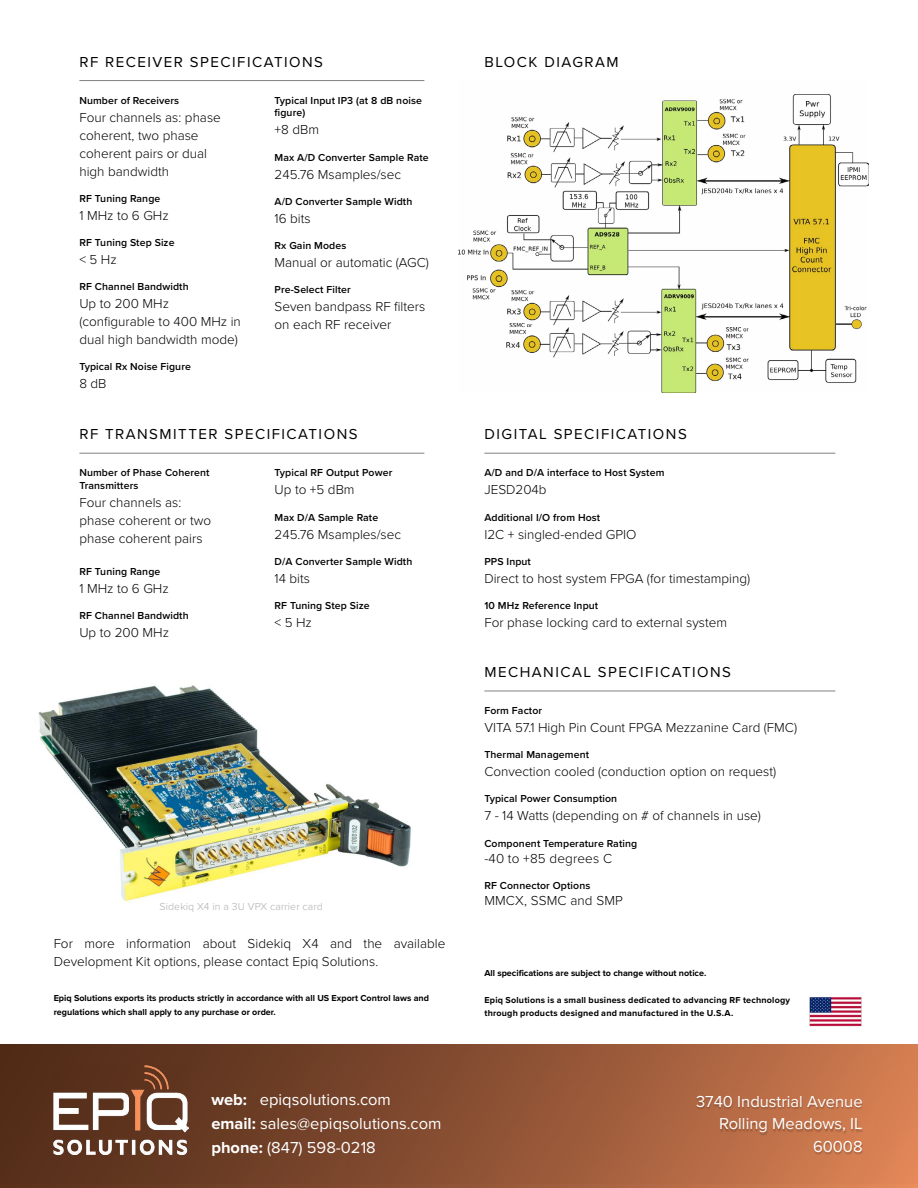
<style>
.page{position:relative;width:918px;height:1188px;background:#fff}
.page>*{position:absolute;margin:0;border:0;box-sizing:border-box;transform-origin:0 0}
.t1{font:16.5px/22.5px "Proxima Nova";color:#fff;text-align:right}
.t2{font:15px "Proxima Nova";letter-spacing:.1em;color:#000}
.t3{font:300 13.5px/18px "Proxima Nova";color:#000}
.t4{font:600 10.5px/12.6px "Proxima Nova";letter-spacing:.01em;color:#000}
.t5{font:300 10.5px "Proxima Nova";letter-spacing:.01em;color:#989899}
.t6{font:700 9px/13.5px "Proxima Nova";color:#000}
.t7{font:700 9px/13.5px "Proxima Nova";letter-spacing:.02em;color:#000}
.s1{font-weight:700}
</style>
<div class="page">
<div style="left:0;top:1045px;width:918px;height:143px;background:linear-gradient(to right,#482615,#d27d52)"></div>
<img style="left:54px;top:1065px;width:135px;height:89px">
<div style="left:695px;top:1096px;width:168px;height:58px;background:#000;opacity:.24"></div>
<hr style="left:79px;top:80px;width:345px;height:1px;background:#808285">
<hr style="left:79px;top:453px;width:345px;height:1px;background:#808285">
<hr style="left:484px;top:453px;width:351px;height:1px;background:#808285">
<hr style="left:484px;top:691px;width:351px;height:1px;background:#808285">
<img style="left:459px;top:94px;width:409px;height:299px">
<img style="left:38px;top:685px;width:373px;height:217px">
<img style="left:809px;top:997px;width:53px;height:30px">
<p class="t2" style="left:79px;top:51px;width:245px">RF RECEIVER SPECIFICATIONS</p>
<p class="t2" style="left:484px;top:51px;width:136px">BLOCK DIAGRAM</p>
<p class="t4" style="left:79px;top:94px;width:101px">Number of Receivers</p>
<p class="t3" style="left:79px;top:108px;width:143px">Four channels as: phase coherent, two phase coherent pairs or dual high bandwidth</p>
<p class="t4" style="left:79px;top:192px;width:83px">RF Tuning Range</p>
<p class="t3" style="left:79px;top:206px;width:91px">1 MHz to 6 GHz</p>
<p class="t4" style="left:79px;top:236px;width:97px">RF Tuning Step Size</p>
<p class="t3" style="left:79px;top:250px;width:39px">&lt; 5 Hz</p>
<p class="t4" style="left:79px;top:280px;width:111px">RF Channel Bandwidth</p>
<p class="t3" style="left:79px;top:294px;width:163px">Up to 200 MHz (configurable to 400 MHz in dual high bandwidth mode)</p>
<p class="t4" style="left:79px;top:360px;width:113px">Typical Rx Noise Figure</p>
<p class="t3" style="left:79px;top:374px;width:29px">8 dB</p>
<p class="t4" style="left:275px;top:94px;width:149px">Typical Input IP3 (at 8 dB noise figure)</p>
<p class="t3" style="left:275px;top:120px;width:46px">+8 dBm</p>
<p class="t4" style="left:275px;top:150px;width:156px">Max A/D Converter Sample Rate</p>
<p class="t3" style="left:275px;top:164px;width:128px">245.76 Msamples/sec</p>
<p class="t4" style="left:275px;top:195px;width:139px">A/D Converter Sample Width</p>
<p class="t3" style="left:275px;top:208px;width:38px">16 bits</p>
<p class="t4" style="left:275px;top:239px;width:73px">Rx Gain Modes</p>
<p class="t3" style="left:275px;top:252px;width:156px">Manual or automatic (AGC)</p>
<p class="t4" style="left:275px;top:283px;width:78px">Pre-Select Filter</p>
<p class="t3" style="left:275px;top:297px;width:152px">Seven bandpass RF filters on each RF receiver</p>
<p class="t2" style="left:79px;top:423px;width:280px">RF TRANSMITTER SPECIFICATIONS</p>
<p class="t4" style="left:79px;top:466px;width:132px">Number of Phase Coherent<br>Transmitters</p>
<p class="t3" style="left:79px;top:493px;width:133px">Four channels as: phase coherent or two phase coherent pairs</p>
<p class="t4" style="left:79px;top:564px;width:83px">RF Tuning Range</p>
<p class="t3" style="left:79px;top:578px;width:91px">1 MHz to 6 GHz</p>
<p class="t4" style="left:79px;top:609px;width:111px">RF Channel Bandwidth</p>
<p class="t3" style="left:79px;top:622px;width:91px">Up to 200 MHz</p>
<p class="t4" style="left:275px;top:466px;width:119px">Typical RF Output Power</p>
<p class="t3" style="left:275px;top:480px;width:82px">Up to +5 dBm</p>
<p class="t4" style="left:275px;top:510px;width:105px">Max D/A Sample Rate</p>
<p class="t3" style="left:275px;top:524px;width:128px">245.76 Msamples/sec</p>
<p class="t4" style="left:275px;top:555px;width:139px">D/A Converter Sample Width</p>
<p class="t3" style="left:275px;top:568px;width:37px">14 bits</p>
<p class="t4" style="left:275px;top:599px;width:97px">RF Tuning Step Size</p>
<p class="t3" style="left:275px;top:613px;width:39px">&lt; 5 Hz</p>
<p class="t5" style="left:160px;top:899px;width:165px">Sidekiq X4 in a 3U VPX carrier card</p>
<p class="t3" style="left:54px;top:933px;width:393px">For more information about Sidekiq X4 and the available<br>Development Kit options, please contact Epiq Solutions.</p>
<p class="t6" style="left:54px;top:991px;width:377px">Epiq Solutions exports its products strictly in accordance with all US Export Control laws and regulations which shall apply to any purchase or order.</p>
<p class="t1" style="left:211px;top:1086px;width:232px;line-height:24px;text-align:left"><span class="s1">web:</span> epiqsolutions.com<br><span class="s1">email:</span> sales@epiqsolutions.com <span class="s1">phone:</span> (847) 598-0218</p>
<p class="t2" style="left:484px;top:423px;width:204px">DIGITAL SPECIFICATIONS</p>
<p class="t4" style="left:484px;top:466px;width:182px">A/D and D/A interface to Host System</p>
<p class="t3" style="left:484px;top:480px;width:64px">JESD204b</p>
<p class="t4" style="left:484px;top:510px;width:117px">Additional I/O from Host</p>
<p class="t3" style="left:484px;top:524px;width:154px">I2C + singled-ended GPIO</p>
<p class="t4" style="left:484px;top:555px;width:48px">PPS Input</p>
<p class="t3" style="left:484px;top:568px;width:267px">Direct to host system FPGA (for timestamping)</p>
<p class="t4" style="left:484px;top:599px;width:115px">10 MHz Reference Input</p>
<p class="t3" style="left:484px;top:613px;width:244px">For phase locking card to external system</p>
<p class="t2" style="left:484px;top:661px;width:248px">MECHANICAL SPECIFICATIONS</p>
<p class="t4" style="left:484px;top:704px;width:59px">Form Factor</p>
<p class="t3" style="left:484px;top:718px;width:314px">VITA 57.1 High Pin Count FPGA Mezzanine Card (FMC)</p>
<p class="t4" style="left:484px;top:748px;width:106px">Thermal Management</p>
<p class="t3" style="left:484px;top:762px;width:293px">Convection cooled (conduction option on request)</p>
<p class="t4" style="left:484px;top:792px;width:134px">Typical Power Consumption</p>
<p class="t3" style="left:484px;top:806px;width:278px">7 - 14 Watts (depending on # of channels in use)</p>
<p class="t4" style="left:484px;top:836px;width:154px">Component Temperature Rating</p>
<p class="t3" style="left:484px;top:849px;width:129px">-40 to +85 degrees C</p>
<p class="t4" style="left:484px;top:879px;width:107px">RF Connector Options</p>
<p class="t3" style="left:484px;top:891px;width:140px">MMCX, SSMC and SMP</p>
<p class="t6" style="left:484px;top:966px;width:223px">All specifications are subject to change without notice.</p>
<p class="t7" style="left:484px;top:993px;width:307px">Epiq Solutions is a small business dedicated to advancing RF technology through products designed and manufactured in the U.S.A.</p>
<p class="t1" style="left:696px;top:1089px;width:168px">3740 Industrial Avenue<br>Rolling Meadows, IL<br>60008</p>
</div>
